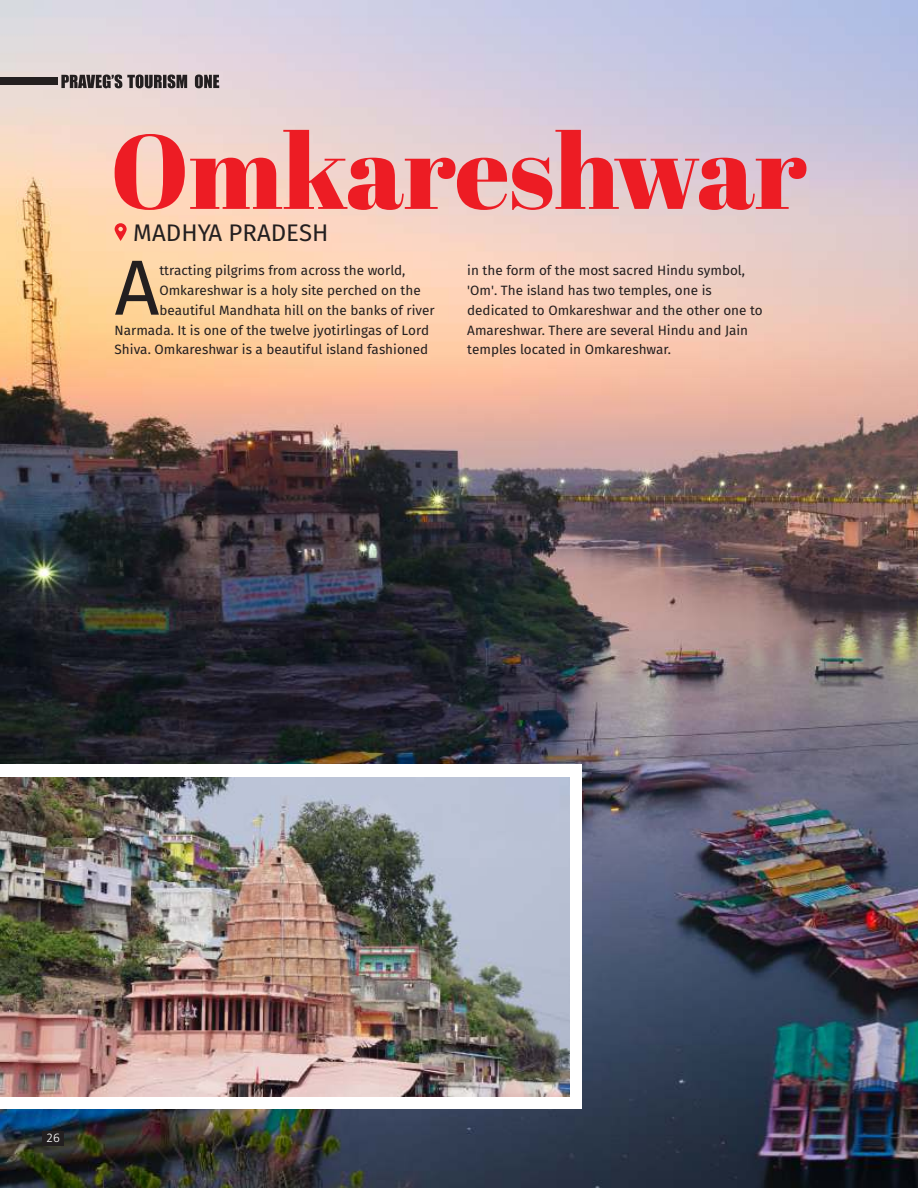
<style>
.page{position:relative;width:918px;height:1188px;background:#fff}
.page>*{position:absolute;margin:0;border:0;box-sizing:border-box;transform-origin:0 0}
.t1{font:105.3px "Abril Fatface";letter-spacing:-.005em;color:#ed1c24}
.t2{font:78.15px "Fira Sans";color:#231f20}
.t3{font:24px "Fira Sans";color:#231f20}
.t4{font:13.5px/19.8px "Fira Sans";color:#231f20}
.t5{font:12px "Humanist 777 BT Light B";color:#fff}
</style>
<div class="page">
<img style="left:0;top:0;width:918px;height:1188px">
<div style="left:0;top:764px;width:582px;height:345px;background:#fff"></div>
<div style="left:43px;top:1131px;width:21px;height:14px;background:#231f20"></div>
<div style="left:0;top:78px;width:57px;height:7px;background:#231f20"></div>
<svg style="left:61px;top:75px;width:158px;height:13px;background:#655d5e"></svg>
<svg style="left:115px;top:223px;width:12px;height:18px"></svg>
<img style="left:0;top:777px;width:569px;height:319px">
<h1 class="t1" style="left:110px;top:97px;width:698px">Omkareshwar</h1>
<h3 class="t3" style="left:133px;top:222px;width:197px">MADHYA PRADESH</h3>
<p class="t4" style="left:467px;top:261px;width:297px">in the form of the most sacred Hindu symbol, 'Om'. The island has two temples, one is dedicated to Omkareshwar and the other one to Amareshwar. There are several Hindu and Jain temples located in Omkareshwar.</p>
<h2 class="t2" style="left:115px;top:253px;width:46px">A</h2>
<p class="t4" style="left:159px;top:261px;width:248px">ttracting pilgrims from across the world,</p>
<p class="t4" style="left:159px;top:281px;width:263px">Omkareshwar is a holy site perched on the</p>
<p class="t4" style="left:159px;top:301px;width:277px">beautiful Mandhata hill on the banks of river</p>
<p class="t4" style="left:115px;top:321px;width:316px">Narmada. It is one of the twelve jyotirlingas of Lord</p>
<p class="t4" style="left:115px;top:341px;width:315px">Shiva. Omkareshwar is a beautiful island fashioned</p>
<p class="t5" style="left:46px;top:1133px;width:15px">26</p>
</div>
